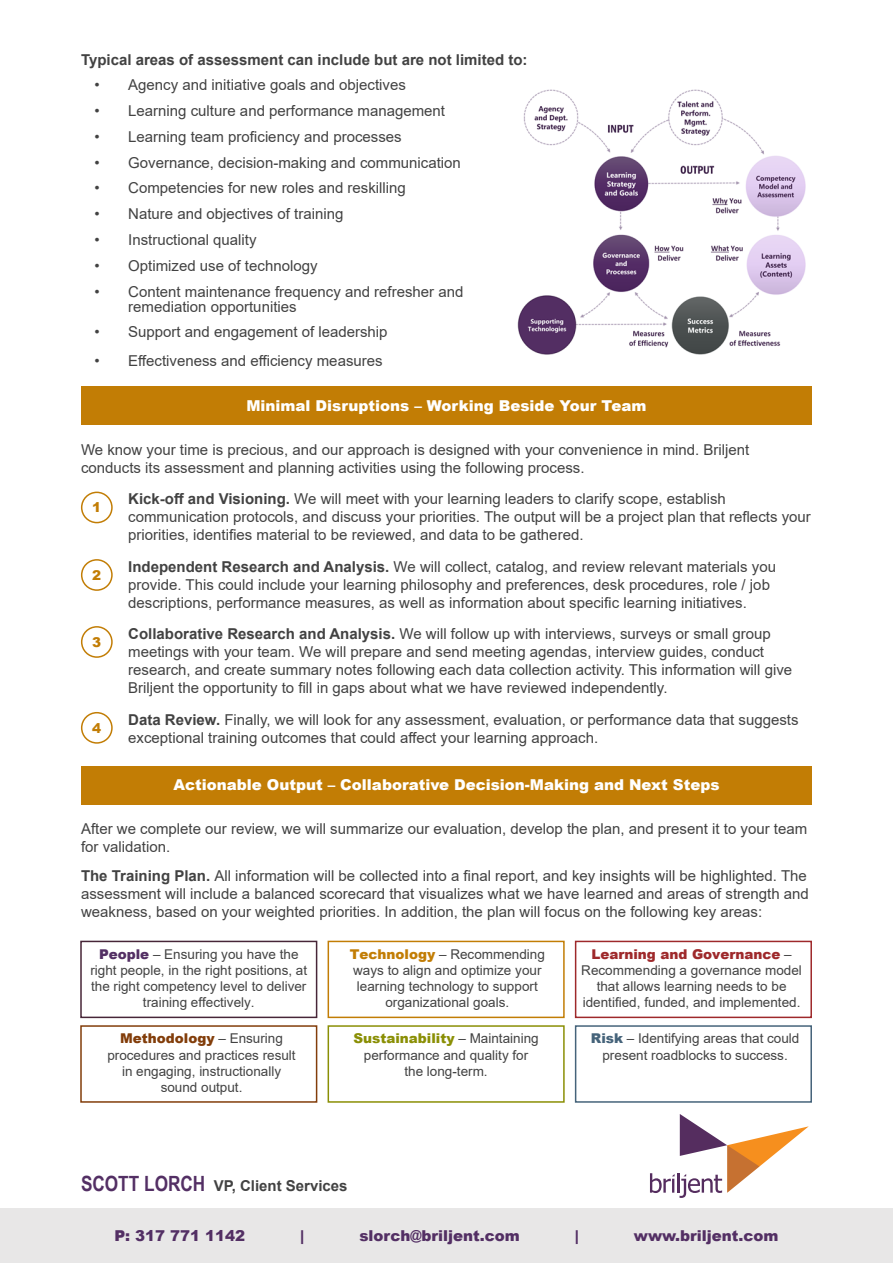
<style>
.page{position:relative;width:893px;height:1263px;background:#fff}
.page>*{position:absolute;margin:0;border:0;box-sizing:border-box;transform-origin:0 0}
.Paragraph_Style_1{font:15px/18px "Arial";color:#424242}
.t1{font:900 15px "Arial";color:#fff}
.Paragraph_Style_1-2{font:700 15px "Arial";color:#424242}
.Paragraph_Style_1-3{font:900 15px "Arial";color:#532f64}
.Paragraph_Style_1-4{font:13.5px/16.2px "Arial";color:#424242;text-align:center}
.Paragraph_Style_1-5{font:900 13.5px "Arial";color:#c27d05}
.s1{font-weight:700}
.s2{font-weight:900;color:#532f64}
.s3{font-weight:900;color:#c27d05}
.s4{font-weight:900;color:#9e292b}
.s5{font-weight:900;color:#823d0a}
.s6{font-weight:900;color:#8a8f05}
.s7{font-weight:900;color:#45637a}
.s8{font-family:"Arial Narrow";font-size:21px;color:#532f64}
</style>
<div class="page">
<div style="left:0;top:1209px;width:893px;height:54px;background:#e8e7e7"></div>
<img style="left:517px;top:89px;width:289px;height:266px">
<div style="left:81px;top:386px;width:731px;height:39px;background:#c27d05"></div>
<div style="left:81px;top:766px;width:731px;height:38px;background:#c27d05"></div>
<div style="left:80px;top:941px;width:237px;height:77px;border:2px solid #472638"></div>
<div style="left:328px;top:941px;width:237px;height:77px;border:2px solid #c27d05"></div>
<div style="left:575px;top:941px;width:237px;height:77px;border:2px solid #9e292b"></div>
<div style="left:80px;top:1025px;width:237px;height:78px;border:2px solid #823d0a"></div>
<div style="left:328px;top:1025px;width:237px;height:78px;border:2px solid #8a8f05"></div>
<div style="left:575px;top:1025px;width:237px;height:78px;border:2px solid #45637a"></div>
<div style="left:81px;top:492px;width:32px;height:31px;border:2px solid #c27d05;border-radius:50%"></div>
<div style="left:81px;top:559px;width:32px;height:32px;border:2px solid #c27d05;border-radius:50%"></div>
<div style="left:81px;top:626px;width:32px;height:32px;border:2px solid #c27d05;border-radius:50%"></div>
<div style="left:81px;top:712px;width:32px;height:32px;border:2px solid #c27d05;border-radius:50%"></div>
<svg style="left:650px;top:1114px;width:159px;height:84px"></svg>
<p class="Paragraph_Style_1-2" style="left:81px;top:49px;width:448px">Typical areas of assessment can include but are not limited to:</p>
<p class="Paragraph_Style_1" style="left:94px;top:76px;width:313px">• Agency and initiative goals and objectives</p>
<p class="Paragraph_Style_1" style="left:94px;top:102px;width:352px">• Learning culture and performance management</p>
<p class="Paragraph_Style_1" style="left:94px;top:127px;width:309px">• Learning team proficiency and processes</p>
<p class="Paragraph_Style_1" style="left:94px;top:153px;width:368px">• Governance, decision-making and communication</p>
<p class="Paragraph_Style_1" style="left:94px;top:179px;width:313px">• Competencies for new roles and reskilling</p>
<p class="Paragraph_Style_1" style="left:94px;top:205px;width:250px">• Nature and objectives of training</p>
<p class="Paragraph_Style_1" style="left:94px;top:231px;width:164px">• Instructional quality</p>
<p class="Paragraph_Style_1" style="left:94px;top:256px;width:225px">• Optimized use of technology</p>
<p class="Paragraph_Style_1" style="left:128px;top:284px;width:337px;line-height:15px;text-indent:-34px">• Content maintenance frequency and refresher and remediation opportunities</p>
<p class="Paragraph_Style_1" style="left:94px;top:323px;width:295px">• Support and engagement of leadership</p>
<p class="Paragraph_Style_1" style="left:94px;top:352px;width:290px">• Effectiveness and efficiency measures</p>
<p class="t1" style="left:246px;top:394px;width:402px">Minimal Disruptions – Working Beside Your Team</p>
<p class="Paragraph_Style_1" style="left:81px;top:440px;width:670px">We know your time is precious, and our approach is designed with your convenience in mind. Briljent conducts its assessment and planning activities using the following process.</p>
<p class="Paragraph_Style_1" style="left:128px;top:490px;width:684px"><span class="s1">Kick-off and Visioning.</span> We will meet with your learning leaders to clarify scope, establish communication protocols, and discuss your priorities. The output will be a project plan that reflects your priorities, identifies material to be reviewed, and data to be gathered.</p>
<p class="Paragraph_Style_1" style="left:128px;top:557px;width:649px"><span class="s1">Independent Research and Analysis.</span> We will collect, catalog, and review relevant materials you provide. This could include your learning philosophy and preferences, desk procedures, role / job descriptions, performance measures, as well as information about specific learning initiatives.</p>
<p class="Paragraph_Style_1" style="left:128px;top:625px;width:665px"><span class="s1">Collaborative Research and Analysis.</span> We will follow up with interviews, surveys or small group meetings with your team. We will prepare and send meeting agendas, interview guides, conduct research, and create summary notes following each data collection activity. This information will give Briljent the opportunity to fill in gaps about what we have reviewed independently.</p>
<p class="Paragraph_Style_1" style="left:128px;top:710px;width:672px"><span class="s1">Data Review.</span> Finally, we will look for any assessment, evaluation, or performance data that suggests exceptional training outcomes that could affect your learning approach.</p>
<p class="t1" style="left:173px;top:774px;width:548px">Actionable Output – Collaborative Decision-Making and Next Steps</p>
<p class="Paragraph_Style_1" style="left:81px;top:820px;width:728px">After we complete our review, we will summarize our evaluation, develop the plan, and present it to your team for validation.</p>
<p class="Paragraph_Style_1" style="left:81px;top:867px;width:729px"><span class="s1">The Training Plan.</span> All information will be collected into a final report, and key insights will be highlighted. The assessment will include a balanced scorecard that visualizes what we have learned and areas of strength and weakness, based on your weighted priorities. In addition, the plan will focus on the following key areas:</p>
<p class="Paragraph_Style_1-4" style="left:90px;top:945px;width:218px"><span class="s2">People</span> – Ensuring you have the right people, in the right positions, at the right competency level to deliver training effectively.</p>
<p class="Paragraph_Style_1-4" style="left:350px;top:945px;width:197px"><span class="s3">Technology</span> – Recommending ways to align and optimize your learning technology to support organizational goals.</p>
<p class="Paragraph_Style_1-4" style="left:581px;top:945px;width:222px"><span class="s4">Learning and Governance</span> –<br>Recommending a governance model that allows learning needs to be identified, funded, and implemented.</p>
<p class="Paragraph_Style_1-4" style="left:107px;top:1030px;width:190px"><span class="s5">Methodology</span> – Ensuring procedures and practices result in engaging, instructionally sound output.</p>
<p class="Paragraph_Style_1-4" style="left:353px;top:1030px;width:187px"><span class="s6">Sustainability</span> – Maintaining performance and quality for the long-term.</p>
<p class="Paragraph_Style_1-4" style="left:591px;top:1030px;width:210px"><span class="s7">Risk</span> – Identifying areas that could present roadblocks to success.</p>
<p class="Paragraph_Style_1-5" style="left:92px;top:498px;width:11px">1</p>
<p class="Paragraph_Style_1-5" style="left:92px;top:565px;width:11px">2</p>
<p class="Paragraph_Style_1-5" style="left:92px;top:632px;width:11px">3</p>
<p class="Paragraph_Style_1-5" style="left:92px;top:718px;width:11px">4</p>
<p class="Paragraph_Style_1-2" style="left:81px;top:1175px;width:268px"><span class="s8">SCOTT LORCH</span> VP, Client Services</p>
<p class="Paragraph_Style_1-3" style="left:114px;top:1225px;width:132px">P: 317 771 1142</p>
<p class="Paragraph_Style_1-3" style="left:300px;top:1225px;width:6px">|</p>
<p class="Paragraph_Style_1-3" style="left:359px;top:1225px;width:162px">slorch@briljent.com</p>
<p class="Paragraph_Style_1-3" style="left:575px;top:1225px;width:6px">|</p>
<p class="Paragraph_Style_1-3" style="left:634px;top:1225px;width:146px">www.briljent.com</p>
</div>
